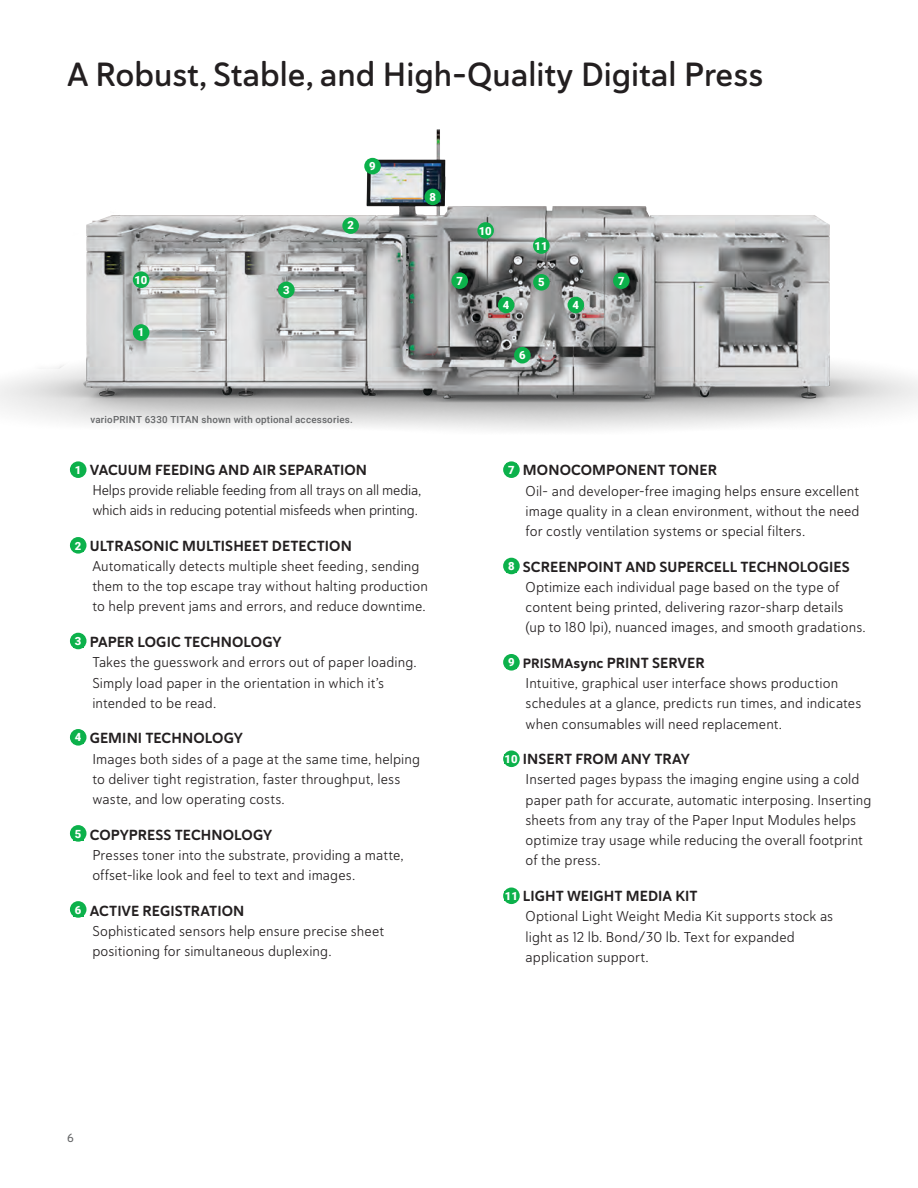
<style>
.page{position:relative;width:918px;height:1188px;background:#fff}
.page>*{position:absolute;margin:0;border:0;box-sizing:border-box;transform-origin:0 0}
.t1{font:33.45px "Haboro Soft Nor Dem";color:#231f20}
.t2{font:14.7px "Haboro Soft Nor Bol";letter-spacing:.005em;color:#231f20}
.t3{font:14.55px "Haboro Soft Nor Bol";letter-spacing:.005em;color:#231f20}
.t4{font:14.25px/20.2px "Haboro Soft Nor Boo";letter-spacing:.005em;color:#231f20}
.t5{font:14.25px/20.2px "Haboro Soft Nor Boo";letter-spacing:-.015em;color:#231f20}
.t6{font:12px "Haboro Soft Nor Med";color:#636466}
.t7{font:900 11.25px "Roboto";color:#fff}
.t8{font:500 9.75px "Roboto";letter-spacing:.025em;color:#6d6f71}
.s1{font-family:"Roboto";font-weight:900;font-size:11.25px;color:#fff}
.s2{font-size:13.5px}
</style>
<div class="page">
<img style="left:0;top:129px;width:918px;height:446px">
<div style="left:70px;top:461px;width:16px;height:17px;background:#0cb14b;border-radius:50%"></div>
<div style="left:70px;top:537px;width:16px;height:17px;background:#0cb14b;border-radius:50%"></div>
<div style="left:70px;top:633px;width:16px;height:16px;background:#0cb14b;border-radius:50%"></div>
<svg style="left:70px;top:729px;width:16px;height:17px"></svg>
<div style="left:73px;top:731px;width:10px;height:13px;background:#0cb14b"></div>
<div style="left:70px;top:825px;width:16px;height:17px;background:#0cb14b;border-radius:50%"></div>
<div style="left:70px;top:901px;width:16px;height:17px;background:#0cb14b;border-radius:50%"></div>
<svg style="left:503px;top:461px;width:17px;height:17px"></svg>
<div style="left:506px;top:464px;width:11px;height:12px;background:#0cb14b"></div>
<svg style="left:503px;top:558px;width:17px;height:16px"></svg>
<div style="left:506px;top:560px;width:11px;height:13px;background:#0cb14b"></div>
<svg style="left:503px;top:654px;width:17px;height:17px"></svg>
<div style="left:506px;top:656px;width:11px;height:13px;background:#0cb14b"></div>
<div style="left:503px;top:751px;width:17px;height:16px;background:#0cb14b;border-radius:50%"></div>
<div style="left:503px;top:888px;width:17px;height:16px;background:#0cb14b;border-radius:50%"></div>
<div style="left:133px;top:324px;width:16px;height:17px;background:#0cb14b;border-radius:50%"></div>
<div style="left:133px;top:271px;width:16px;height:17px;background:#0cb14b;border-radius:50%"></div>
<div style="left:342px;top:217px;width:17px;height:17px;background:#0cb14b;border-radius:50%"></div>
<div style="left:278px;top:282px;width:17px;height:16px;background:#0cb14b;border-radius:50%"></div>
<div style="left:498px;top:297px;width:16px;height:16px;background:#0cb14b;border-radius:50%"></div>
<div style="left:568px;top:297px;width:16px;height:16px;background:#0cb14b;border-radius:50%"></div>
<div style="left:533px;top:274px;width:17px;height:17px;background:#0cb14b;border-radius:50%"></div>
<div style="left:477px;top:222px;width:17px;height:17px;background:#0cb14b;border-radius:50%"></div>
<div style="left:533px;top:237px;width:17px;height:17px;background:#0cb14b;border-radius:50%"></div>
<div style="left:514px;top:347px;width:17px;height:16px;background:#0cb14b;border-radius:50%"></div>
<div style="left:613px;top:272px;width:17px;height:17px;background:#0cb14b;border-radius:50%"></div>
<div style="left:451px;top:272px;width:17px;height:17px;background:#0cb14b;border-radius:50%"></div>
<div style="left:424px;top:189px;width:17px;height:16px;background:#0cb14b;border-radius:50%"></div>
<div style="left:364px;top:158px;width:17px;height:16px;background:#0cb14b;border-radius:50%"></div>
<h1 class="t1" style="left:67px;top:52px;width:698px">A Robust, Stable, and High-Quality Digital Press</h1>
<p class="t7" style="left:134px;top:272px;width:15px">10</p>
<p class="t7" style="left:138px;top:325px;width:8px">1</p>
<p class="t7" style="left:283px;top:282px;width:8px">3</p>
<p class="t7" style="left:369px;top:158px;width:8px">9</p>
<p class="t7" style="left:347px;top:218px;width:8px">2</p>
<p class="t7" style="left:429px;top:189px;width:8px">8</p>
<p class="t7" style="left:479px;top:223px;width:15px">10</p>
<p class="t7" style="left:535px;top:238px;width:15px">11</p>
<p class="t7" style="left:456px;top:273px;width:8px">7</p>
<p class="t7" style="left:618px;top:273px;width:8px">7</p>
<p class="t7" style="left:538px;top:274px;width:8px">5</p>
<p class="t7" style="left:503px;top:297px;width:8px">4</p>
<p class="t7" style="left:573px;top:297px;width:8px">4</p>
<p class="t7" style="left:519px;top:347px;width:8px">6</p>
<p class="t8" style="left:90px;top:413px;width:264px">varioPRINT 6330 TITAN shown with optional accessories.</p>
<p class="t2" style="left:75px;top:460px;width:294px"><span class="s1">1</span> VACUUM FEEDING AND AIR SEPARATION</p>
<p class="t5" style="left:92px;top:480px;width:330px">Helps provide reliable feeding from all trays on all media, which aids in reducing potential misfeeds when printing.</p>
<p class="t2" style="left:75px;top:536px;width:278px"><span class="s1">2</span> ULTRASONIC MULTISHEET DETECTION</p>
<p class="t4" style="left:92px;top:556px;width:337px">Automatically detects multiple sheet feeding, sending them to the top escape tray without halting production to help prevent jams and errors, and reduce downtime.</p>
<p class="t2" style="left:75px;top:632px;width:208px"><span class="s1">3</span> PAPER LOGIC TECHNOLOGY</p>
<p class="t4" style="left:92px;top:652px;width:326px">Takes the guesswork and errors out of paper loading.<br>Simply load paper in the orientation in which it’s intended to be read.</p>
<p class="t2" style="left:75px;top:729px;width:170px"><span class="s1">4</span> GEMINI TECHNOLOGY</p>
<p class="t4" style="left:92px;top:748px;width:329px">Images both sides of a page at the same time, helping to deliver tight registration, faster throughput, less waste, and low operating costs.</p>
<p class="t3" style="left:75px;top:825px;width:199px"><span class="s1">5</span> COPYPRESS TECHNOLOGY</p>
<p class="t4" style="left:92px;top:845px;width:313px">Presses toner into the substrate, providing a matte, offset-like look and feel to text and images.</p>
<p class="t2" style="left:75px;top:901px;width:171px"><span class="s1">6</span> ACTIVE REGISTRATION</p>
<p class="t4" style="left:92px;top:921px;width:293px">Sophisticated sensors help ensure precise sheet positioning for simultaneous duplexing.</p>
<p class="t2" style="left:508px;top:461px;width:210px"><span class="s1">7</span> MONOCOMPONENT TONER</p>
<p class="t4" style="left:526px;top:480px;width:335px;text-align:justify">Oil- and developer-free imaging helps ensure excellent image quality in a clean environment, without the need for costly ventilation systems or special filters.</p>
<p class="t2" style="left:508px;top:557px;width:343px"><span class="s1">8</span> SCREENPOINT AND SUPERCELL TECHNOLOGIES</p>
<p class="t4" style="left:526px;top:577px;width:342px">Optimize each individual page based on the type of content being printed, delivering razor-sharp details (up to 180 lpi), nuanced images, and smooth gradations.</p>
<p class="t2" style="left:508px;top:653px;width:198px"><span class="s1">9</span> <span class="s2">PRISMA</span>sync PRINT SERVER</p>
<p class="t4" style="left:526px;top:673px;width:337px">Intuitive, graphical user interface shows production schedules at a glance, predicts run times, and indicates when consumables will need replacement.</p>
<p class="t2" style="left:505px;top:749px;width:187px"><span class="s1">10</span> INSERT FROM ANY TRAY</p>
<p class="t4" style="left:526px;top:769px;width:347px">Inserted pages bypass the imaging engine using a cold paper path for accurate, automatic interposing. Inserting sheets from any tray of the Paper Input Modules helps optimize tray usage while reducing the overall footprint of the press.</p>
<p class="t2" style="left:505px;top:886px;width:194px"><span class="s1">11</span> LIGHT WEIGHT MEDIA KIT</p>
<p class="t4" style="left:526px;top:906px;width:309px">Optional Light Weight Media Kit supports stock as light as 12 lb. Bond/30 lb. Text for expanded application support.</p>
<p class="t6" style="left:67px;top:1129px;width:8px">6</p>
</div>
